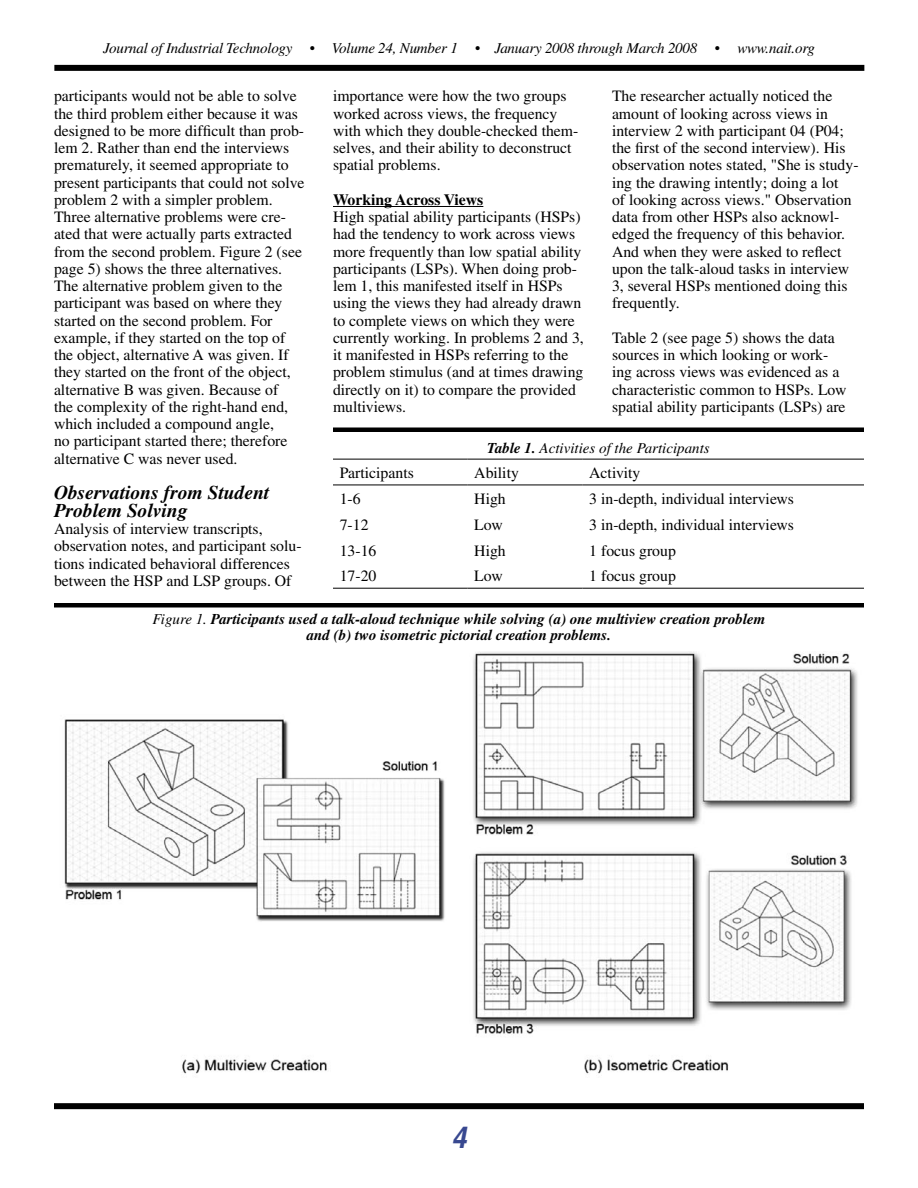
<style>
.page{position:relative;width:918px;height:1188px;background:#fff}
.page>*{position:absolute;margin:0;border:0;box-sizing:border-box;transform-origin:0 0}
.t1{font:italic 700 30px "Helvetica";color:#384890;scale:.9 1}
.HEADING{font:italic 700 19.5px/18px "Times";color:#000}
.BODYTEXT{font:15.75px/17.2px "Times";color:#000}
.HEADING_2{font:700 15.75px "Times";color:#000}
.t2{font:italic 700 15px/16.5px "Times";color:#000;text-align:center}
.t3{font:italic 15px "Times";letter-spacing:-.015em;color:#000}
.s1{font-weight:700}
.s2{font-weight:400}
</style>
<div class="page">
<div style="left:54px;top:65px;width:810px;height:6px;background:#000"></div>
<div style="left:54px;top:1103px;width:810px;height:6px;background:#000"></div>
<hr style="left:333px;top:206px;width:150px;height:1px;background:#000">
<img style="left:64px;top:652px;width:794px;height:422px">
<div style="left:54px;top:603px;width:810px;height:5px;background:#000"></div>
<hr style="left:333px;top:459px;width:135px;height:1px;background:#000">
<hr style="left:468px;top:459px;width:115px;height:1px;background:#000">
<hr style="left:583px;top:459px;width:281px;height:1px;background:#000">
<hr style="left:333px;top:588px;width:135px;height:1px;background:#000">
<hr style="left:468px;top:588px;width:115px;height:1px;background:#000">
<hr style="left:583px;top:588px;width:281px;height:1px;background:#000">
<hr style="left:333px;top:485px;width:135px;height:1px;background:#000">
<hr style="left:468px;top:485px;width:115px;height:1px;background:#000">
<hr style="left:583px;top:485px;width:281px;height:1px;background:#000">
<hr style="left:333px;top:428px;width:531px;height:4px;background:#000">
<p class="t3" style="left:103px;top:39px;width:713px">Journal of Industrial Technology • Volume 24, Number 1 • January 2008 through March 2008 • www.nait.org</p>
<p class="BODYTEXT" style="left:54px;top:87px;width:252px">participants would not be able to solve the third problem either because it was designed to be more difficult than prob&shy;lem 2. Rather than end the interviews prematurely, it seemed appropriate to present participants that could not solve problem 2 with a simpler problem.</p>
<p class="BODYTEXT" style="left:54px;top:208px;width:250px">Three alternative problems were cre&shy;ated that were actually parts extracted from the second problem. Figure 2 (see page 5) shows the three alternatives.<br>The alternative problem given to the participant was based on where they started on the second problem. For example, if they started on the top of the object, alternative A was given. If they started on the front of the object, alternative B was given. Because of<br>the complexity of the right-hand end, which included a compound angle,<br>no participant started there; therefore alternative C was never used.</p>
<p class="HEADING" style="left:54px;top:483px;width:217px">Observations from Student<br>Problem Solving</p>
<p class="BODYTEXT" style="left:54px;top:520px;width:249px">Analysis of interview transcripts, observation notes, and participant solu&shy;tions indicated behavioral differences between the HSP and LSP groups. Of</p>
<p class="BODYTEXT" style="left:333px;top:87px;width:247px">importance were how the two groups worked across views, the frequency with which they double-checked them&shy;selves, and their ability to deconstruct spatial problems.</p>
<p class="HEADING_2" style="left:333px;top:190px;width:152px">Working Across Views</p>
<p class="BODYTEXT" style="left:333px;top:208px;width:252px">High spatial ability participants (HSPs) had the tendency to work across views more frequently than low spatial ability participants (LSPs). When doing prob&shy;lem 1, this manifested itself in HSPs using the views they had already drawn to complete views on which they were currently working. In problems 2 and 3, it manifested in HSPs referring to the problem stimulus (and at times drawing directly on it) to compare the provided multiviews.</p>
<p class="BODYTEXT" style="left:612px;top:87px;width:248px">The researcher actually noticed the amount of looking across views in interview 2 with participant 04 (P04; the first of the second interview). His observation notes stated, "She is study&shy;ing the drawing intently; doing a lot<br>of looking across views." Observation data from other HSPs also acknowl&shy;edged the frequency of this behavior.<br>And when they were asked to reflect upon the talk-aloud tasks in interview 3, several HSPs mentioned doing this frequently.</p>
<p class="BODYTEXT" style="left:612px;top:329px;width:236px">Table 2 (see page 5) shows the data sources in which looking or work&shy;ing across views was evidenced as a characteristic common to HSPs. Low spatial ability participants (LSPs) are</p>
<p class="t3" style="left:487px;top:440px;width:224px"><span class="s1">Table 1.</span> Activities of the Participants</p>
<p class="BODYTEXT" style="left:340px;top:464px;width:76px">Participants</p>
<p class="BODYTEXT" style="left:474px;top:464px;width:46px">Ability</p>
<p class="BODYTEXT" style="left:589px;top:464px;width:53px">Activity</p>
<p class="BODYTEXT" style="left:340px;top:490px;width:22px">1-6</p>
<p class="BODYTEXT" style="left:474px;top:490px;width:33px">High</p>
<p class="BODYTEXT" style="left:589px;top:490px;width:206px">3 in-depth, individual interviews</p>
<p class="BODYTEXT" style="left:340px;top:516px;width:30px">7-12</p>
<p class="BODYTEXT" style="left:474px;top:516px;width:30px">Low</p>
<p class="BODYTEXT" style="left:589px;top:516px;width:206px">3 in-depth, individual interviews</p>
<p class="BODYTEXT" style="left:340px;top:542px;width:38px">13-16</p>
<p class="BODYTEXT" style="left:474px;top:542px;width:33px">High</p>
<p class="BODYTEXT" style="left:589px;top:542px;width:88px">1 focus group</p>
<p class="BODYTEXT" style="left:340px;top:567px;width:38px">17-20</p>
<p class="BODYTEXT" style="left:474px;top:567px;width:30px">Low</p>
<p class="BODYTEXT" style="left:589px;top:567px;width:88px">1 focus group</p>
<p class="t2" style="left:152px;top:610px;width:615px"><span class="s2">Figure 1.</span> Participants used a talk-aloud technique while solving (a) one multiview creation problem and (b) two isometric pictorial creation problems.</p>
<h1 class="t1" style="left:451px;top:1119px;width:18px">4</h1>
</div>
